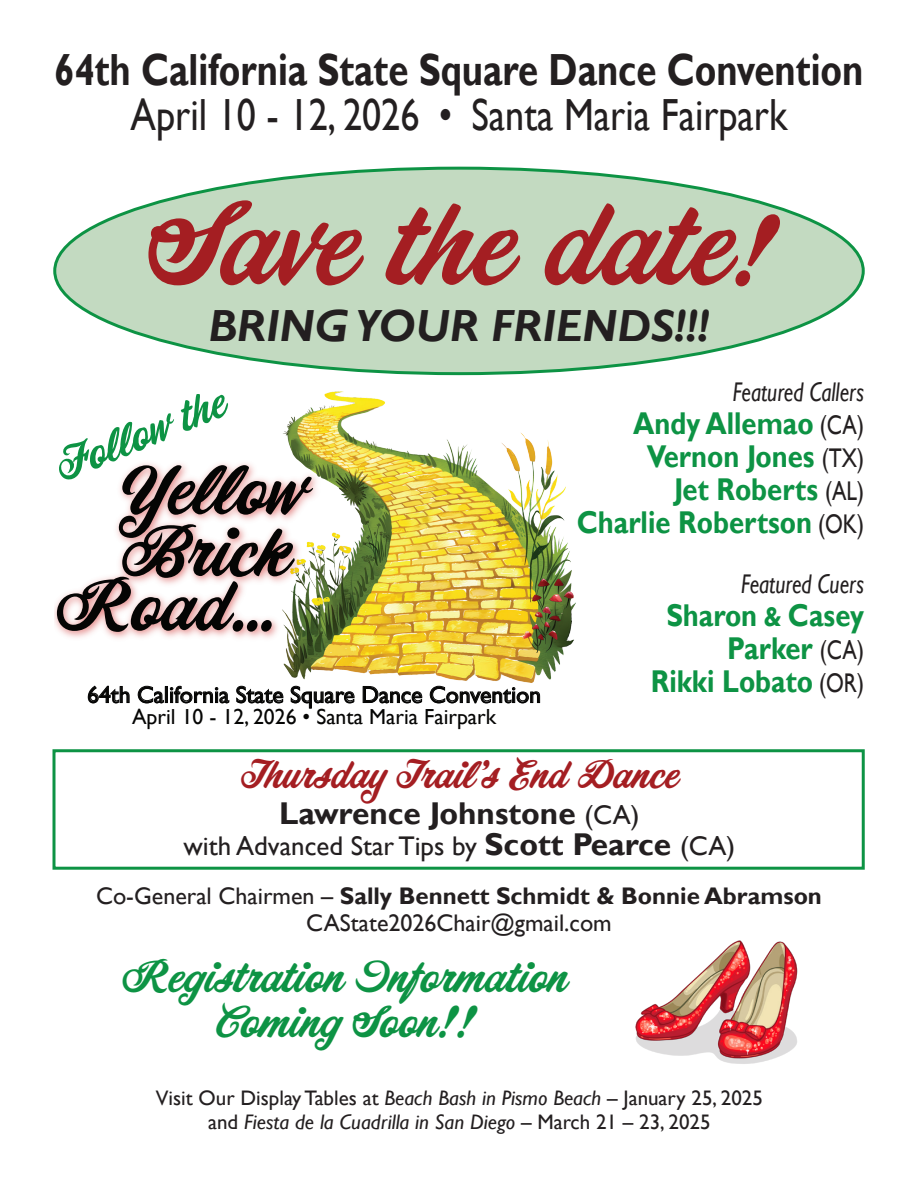
<style>
.page{position:relative;width:918px;height:1188px;background:#fff}
.page>*{position:absolute;margin:0;border:0;box-sizing:border-box;transform-origin:0 0}
.t1{font:108px "Corner Store JF";color:#a41e22}
.t2{font:65.25px/61.7px "Corner Store JF";color:#050504}
.t3{font:700 45px "Gill Sans";color:#231f20;scale:.81 1}
.t4{font:45px "Gill Sans";color:#231f20;scale:.85 1}
.t5{font:italic 700 45px "Gill Sans";color:#231f20}
.t6{font:40.8px "Corner Store JF";color:#0d9344}
.t7{font:40.5px "Corner Store JF";color:#0d9344}
.t8{font:36px "Corner Store JF";color:#a41e22}
.t9{font:700 31.5px "Gill Sans";color:#0d9344;scale:.87 1}
.t10{font:700 31.5px "Gill Sans";color:#231f20}
.t11{font:27px "Gill Sans";color:#231f20}
.t12{font:italic 27px "Gill Sans";color:#231f20;scale:.8 1}
.t13{font:700 24px "Gill Sans";color:#231f20}
.t14{font:24px "Gill Sans";color:#231f20}
.t15{font:23.55px "Gill Sans";color:#050504}
.t16{font:21.75px "Gill Sans";color:#050504}
.t17{font:21px "Gill Sans";color:#231f20}
.t18{font:italic 21px "Gill Sans";color:#231f20}
.s1{font-size:90px}
.s2{font-weight:400;font-size:27px;color:#231f20}
.s3{font-size:27px}
.s4{font-weight:400;font-size:27px}
.s5{font-weight:700;font-size:31.5px}
.s6{font-weight:400}
.s7{font-style:italic}
.s8{font-style:normal}
</style>
<div class="page">
<div style="left:55px;top:168px;width:808px;height:206px;background:#c3dac1;border-radius:50%"></div>
<img style="left:283px;top:391px;width:293px;height:292px">
<img style="left:54px;top:449px;width:320px;height:231px">
<svg style="left:87px;top:685px;width:43px;height:19px"></svg>
<svg style="left:137px;top:685px;width:93px;height:19px"></svg>
<svg style="left:236px;top:685px;width:48px;height:19px"></svg>
<svg style="left:290px;top:685px;width:65px;height:24px"></svg>
<svg style="left:362px;top:686px;width:61px;height:18px"></svg>
<svg style="left:429px;top:685px;width:112px;height:19px"></svg>
<div style="left:52px;top:749px;width:813px;height:121px;border:3px solid #0d9344"></div>
<img style="left:635px;top:940px;width:162px;height:124px">
<p class="t3" style="left:55px;top:43px;width:1000px">64th California State Square Dance Convention</p>
<p class="t4" style="left:131px;top:89px;width:774px">April 10 - 12, 2026 • Santa Maria Fairpark</p>
<p class="t1" style="left:147px;top:166px;width:626px">Save the date<span class="s1">!</span></p>
<p class="t5" style="left:208px;top:299px;width:503px">BRING YOUR FRIENDS!!!</p>
<p class="t6" style="left:46px;top:440px;width:181px;rotate:-22deg">Follow the</p>
<p class="t2" style="left:121px;top:463px;width:184px">Yellow<br>Brick</p>
<p class="t2" style="left:56px;top:579px;width:219px">Road…</p>
<p class="t15" style="left:87px;top:681px;width:455px">64th California State Square Dance Convention</p>
<p class="t16" style="left:132px;top:704px;width:366px">April 10 - 12, 2026 • Santa Maria Fairpark</p>
<p class="t12" style="left:733px;top:376px;width:165px">Featured Callers</p>
<p class="t9" style="left:633px;top:404px;width:267px">Andy Allemao <span class="s2">(CA)</span></p>
<p class="t9" style="left:647px;top:437px;width:251px">Vernon Jones <span class="s2">(TX)</span></p>
<p class="t9" style="left:674px;top:470px;width:220px">Jet Roberts <span class="s2">(AL)</span></p>
<p class="t9" style="left:577px;top:503px;width:332px">Charlie Robertson <span class="s2">(OK)</span></p>
<p class="t12" style="left:741px;top:568px;width:155px">Featured Cuers</p>
<p class="t9" style="left:666px;top:596px;width:229px">Sharon <span class="s3">&amp;</span> Casey</p>
<p class="t9" style="left:727px;top:629px;width:159px">Parker <span class="s2">(CA)</span></p>
<p class="t9" style="left:651px;top:662px;width:246px">Rikki Lobato <span class="s2">(OR)</span></p>
<p class="t8" style="left:240px;top:748px;width:440px">Thursday Trail’s End Dance</p>
<p class="t10" style="left:279px;top:794px;width:362px">Lawrence Johnstone <span class="s4">(CA)</span></p>
<p class="t11" style="left:183px;top:830px;width:553px">with Advanced Star Tips by <span class="s5">Scott Pearce</span> (CA)</p>
<p class="t13" style="left:96px;top:882px;width:727px"><span class="s6">Co-General Chairmen –</span> Sally Bennett Schmidt &amp; Bonnie Abramson</p>
<p class="t14" style="left:306px;top:909px;width:307px">CAState2026Chair@gmail.com</p>
<p class="t7" style="left:122px;top:947px;width:447px">Registration Information</p>
<p class="t7" style="left:216px;top:992px;width:259px">Coming Soon!!</p>
<p class="t17" style="left:156px;top:1085px;width:609px">Visit Our Display Tables at <span class="s7">Beach Bash in Pismo Beach</span> – January 25, 2025</p>
<p class="t18" style="left:208px;top:1109px;width:504px"><span class="s8">and</span> Fiesta de la Cuadrilla in San Diego <span class="s8">– March 21 – 23, 2025</span></p>
</div>
